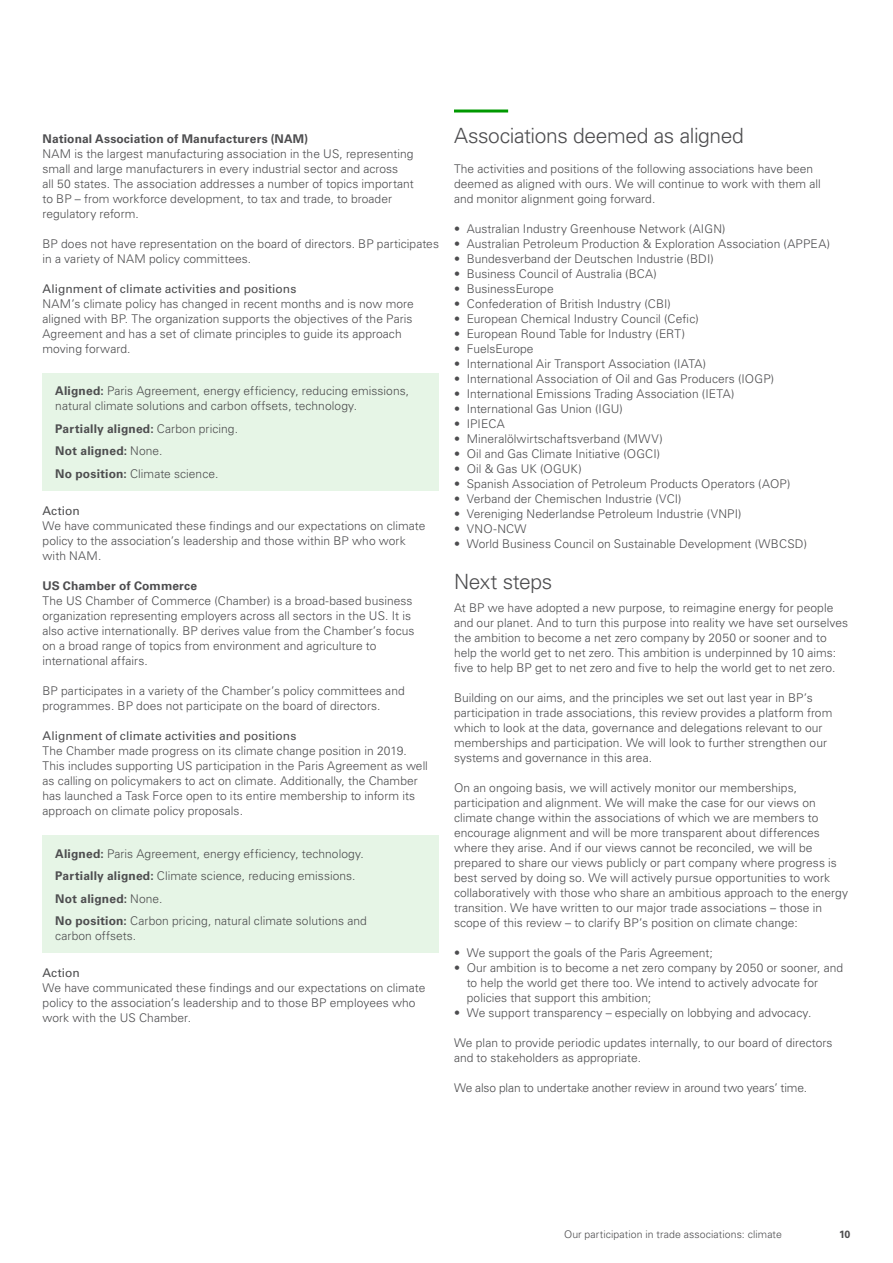
<style>
.page{position:relative;width:893px;height:1263px;background:#fff}
.page>*{position:absolute;margin:0;border:0;box-sizing:border-box;transform-origin:0 0}
._02b_Sub_Heading_Lev{font:300 21px "Univers GT";letter-spacing:-.02em;color:#4d4d4f}
._04_Body_Copy{font:300 12px/15px "Univers GT";letter-spacing:.005em;color:#4d4d4f}
._06_Body_Copy_Headin{font:700 12px "Univers GT";letter-spacing:.01em;color:#4d4d4f}
._06_Body_Copy_Headin-2{font:12px "Univers GT";letter-spacing:.005em;color:#4d4d4f}
._04_Body_Copy-2{font:300 12px "Univers GT";letter-spacing:-.015em;color:#4d4d4f}
.t1{font:300 10.5px "Univers GT";letter-spacing:.01em;color:#4d4d4f}
.t2{font:700 10.5px "Univers GT";color:#4d4d4f}
.s1{font-weight:700}
.s2{font-weight:300}
</style>
<div class="page">
<div style="left:43px;top:374px;width:396px;height:117px;background:#e6f5e6"></div>
<div style="left:43px;top:836px;width:396px;height:117px;background:#e6f5e6"></div>
<hr style="left:454px;top:110px;width:54px;height:3px;background:#090">
<p class="_06_Body_Copy_Headin" style="left:43px;top:131px;width:267px">National Association of Manufacturers (NAM)</p>
<p class="_04_Body_Copy" style="left:43px;top:146px;width:373px">NAM is the largest manufacturing association in the US, representing small and large manufacturers in every industrial sector and across<br>all 50 states. The association addresses a number of topics important to BP – from workforce development, to tax and trade, to broader regulatory reform.</p>
<p class="_04_Body_Copy" style="left:43px;top:236px;width:398px">BP does not have representation on the board of directors. BP participates in a variety of NAM policy committees.</p>
<p class="_06_Body_Copy_Headin-2" style="left:43px;top:281px;width:255px">Alignment of climate activities and positions</p>
<p class="_04_Body_Copy" style="left:43px;top:296px;width:373px">NAM’s climate policy has changed in recent months and is now more aligned with BP. The organization supports the objectives of the Paris Agreement and has a set of climate principles to guide its approach moving forward.</p>
<p class="_04_Body_Copy" style="left:55px;top:384px;width:355px"><span class="s1">Aligned:</span> Paris Agreement, energy efficiency, reducing emissions, natural climate solutions and carbon offsets, technology.</p>
<p class="_06_Body_Copy_Headin" style="left:55px;top:422px;width:184px">Partially aligned: <span class="s2">Carbon pricing.</span></p>
<p class="_06_Body_Copy_Headin" style="left:55px;top:444px;width:109px">Not aligned: <span class="s2">None.</span></p>
<p class="_04_Body_Copy" style="left:55px;top:466px;width:165px"><span class="s1">No position:</span> Climate science.</p>
<p class="_06_Body_Copy_Headin-2" style="left:43px;top:503px;width:39px">Action</p>
<p class="_04_Body_Copy" style="left:43px;top:518px;width:384px">We have communicated these findings and our expectations on climate policy to the association’s leadership and those within BP who work with NAM.</p>
<p class="_06_Body_Copy_Headin" style="left:43px;top:578px;width:156px">US Chamber of Commerce</p>
<p class="_04_Body_Copy" style="left:43px;top:593px;width:373px">The US Chamber of Commerce (Chamber) is a broad-based business organization representing employers across all sectors in the US. It is also active internationally. BP derives value from the Chamber’s focus on a broad range of topics from environment and agriculture to international affairs.</p>
<p class="_04_Body_Copy" style="left:43px;top:683px;width:364px">BP participates in a variety of the Chamber’s policy committees and programmes. BP does not participate on the board of directors.</p>
<p class="_06_Body_Copy_Headin-2" style="left:43px;top:728px;width:255px">Alignment of climate activities and positions</p>
<p class="_04_Body_Copy" style="left:43px;top:743px;width:387px">The Chamber made progress on its climate change position in 2019.<br>This includes supporting US participation in the Paris Agreement as well as calling on policymakers to act on climate. Additionally, the Chamber has launched a Task Force open to its entire membership to inform its approach on climate policy proposals.</p>
<p class="_04_Body_Copy" style="left:55px;top:846px;width:310px"><span class="s1">Aligned:</span> Paris Agreement, energy efficiency, technology.</p>
<p class="_04_Body_Copy" style="left:55px;top:868px;width:302px"><span class="s1">Partially aligned:</span> Climate science, reducing emissions.</p>
<p class="_06_Body_Copy_Headin" style="left:55px;top:891px;width:109px">Not aligned: <span class="s2">None.</span></p>
<p class="_04_Body_Copy" style="left:55px;top:913px;width:313px"><span class="s1">No position:</span> Carbon pricing, natural climate solutions and carbon offsets.</p>
<p class="_06_Body_Copy_Headin-2" style="left:43px;top:965px;width:39px">Action</p>
<p class="_04_Body_Copy" style="left:43px;top:980px;width:384px">We have communicated these findings and our expectations on climate policy to the association’s leadership and to those BP employees who work with the US Chamber.</p>
<p class="_02b_Sub_Heading_Lev" style="left:454px;top:122px;width:291px">Associations deemed as aligned</p>
<p class="_04_Body_Copy" style="left:454px;top:161px;width:368px">The activities and positions of the following associations have been deemed as aligned with ours. We will continue to work with them all and monitor alignment going forward.</p>
<p class="_04_Body_Copy" style="left:454px;top:221px;width:273px">• Australian Industry Greenhouse Network (AIGN)</p>
<p class="_04_Body_Copy" style="left:454px;top:236px;width:378px">• Australian Petroleum Production &amp; Exploration Association (APPEA)</p>
<p class="_04_Body_Copy" style="left:454px;top:251px;width:261px">• Bundesverband der Deutschen Industrie (BDI)</p>
<p class="_04_Body_Copy" style="left:454px;top:266px;width:204px">• Business Council of Australia (BCA)</p>
<p class="_04_Body_Copy" style="left:454px;top:281px;width:101px">• BusinessEurope</p>
<p class="_04_Body_Copy" style="left:454px;top:296px;width:218px">• Confederation of British Industry (CBI)</p>
<p class="_04_Body_Copy" style="left:454px;top:311px;width:246px">• European Chemical Industry Council (Cefic)</p>
<p class="_04_Body_Copy" style="left:454px;top:326px;width:233px">• European Round Table for Industry (ERT)</p>
<p class="_04_Body_Copy" style="left:454px;top:341px;width:81px">• FuelsEurope</p>
<p class="_04_Body_Copy" style="left:454px;top:356px;width:254px">• International Air Transport Association (IATA)</p>
<p class="_04_Body_Copy" style="left:454px;top:371px;width:322px">• International Association of Oil and Gas Producers (IOGP)</p>
<p class="_04_Body_Copy" style="left:454px;top:386px;width:282px">• International Emissions Trading Association (IETA)</p>
<p class="_04_Body_Copy" style="left:454px;top:401px;width:170px">• International Gas Union (IGU)</p>
<p class="_04_Body_Copy" style="left:454px;top:416px;width:52px">• IPIECA</p>
<p class="_04_Body_Copy" style="left:454px;top:431px;width:210px">• Mineralölwirtschaftsverband (MWV)</p>
<p class="_04_Body_Copy" style="left:454px;top:446px;width:208px">• Oil and Gas Climate Initiative (OGCI)</p>
<p class="_04_Body_Copy" style="left:454px;top:461px;width:129px">• Oil &amp; Gas UK (OGUK)</p>
<p class="_04_Body_Copy" style="left:454px;top:476px;width:338px">• Spanish Association of Petroleum Products Operators (AOP)</p>
<p class="_04_Body_Copy" style="left:454px;top:491px;width:229px">• Verband der Chemischen Industrie (VCI)</p>
<p class="_04_Body_Copy" style="left:454px;top:506px;width:289px">• Vereniging Nederlandse Petroleum Industrie (VNPI)</p>
<p class="_04_Body_Copy" style="left:454px;top:521px;width:74px">• VNO-NCW</p>
<p class="_04_Body_Copy" style="left:454px;top:536px;width:354px">• World Business Council on Sustainable Development (WBCSD)</p>
<p class="_02b_Sub_Heading_Lev" style="left:454px;top:569px;width:100px">Next steps</p>
<p class="_04_Body_Copy" style="left:454px;top:601px;width:396px">At BP we have adopted a new purpose, to reimagine energy for people and our planet. And to turn this purpose into reality we have set ourselves the ambition to become a net zero company by 2050 or sooner and to help the world get to net zero. This ambition is underpinned by 10 aims: five to help BP get to net zero and five to help the world get to net zero.</p>
<p class="_04_Body_Copy" style="left:454px;top:691px;width:380px">Building on our aims, and the principles we set out last year in BP’s participation in trade associations, this review provides a platform from which to look at the data, governance and delegations relevant to our memberships and participation. We will look to further strengthen our systems and governance in this area.</p>
<p class="_04_Body_Copy" style="left:454px;top:781px;width:396px">On an ongoing basis, we will actively monitor our memberships, participation and alignment. We will make the case for our views on climate change within the associations of which we are members to encourage alignment and will be more transparent about differences where they arise. And if our views cannot be reconciled, we will be prepared to share our views publicly or part company where progress is best served by doing so. We will actively pursue opportunities to work collaboratively with those who share an ambitious approach to the energy transition. We have written to our major trade associations – those in scope of this review – to clarify BP’s position on climate change:</p>
<p class="_04_Body_Copy" style="left:454px;top:946px;width:260px">• We support the goals of the Paris Agreement;</p>
<p class="_04_Body_Copy" style="left:467px;top:961px;width:378px;text-indent:-13px">• Our ambition is to become a net zero company by 2050 or sooner, and to help the world get there too. We intend to actively advocate for policies that support this ambition;</p>
<p class="_04_Body_Copy" style="left:454px;top:1006px;width:359px">• We support transparency – especially on lobbying and advocacy.</p>
<p class="_04_Body_Copy" style="left:454px;top:1036px;width:380px">We plan to provide periodic updates internally, to our board of directors and to stakeholders as appropriate.</p>
<p class="_04_Body_Copy-2" style="left:454px;top:1081px;width:355px">We also plan to undertake another review in around two years’ time.</p>
<p class="t1" style="left:564px;top:1227px;width:219px">Our participation in trade associations: climate</p>
<p class="t2" style="left:839px;top:1228px;width:13px">10</p>
</div>
